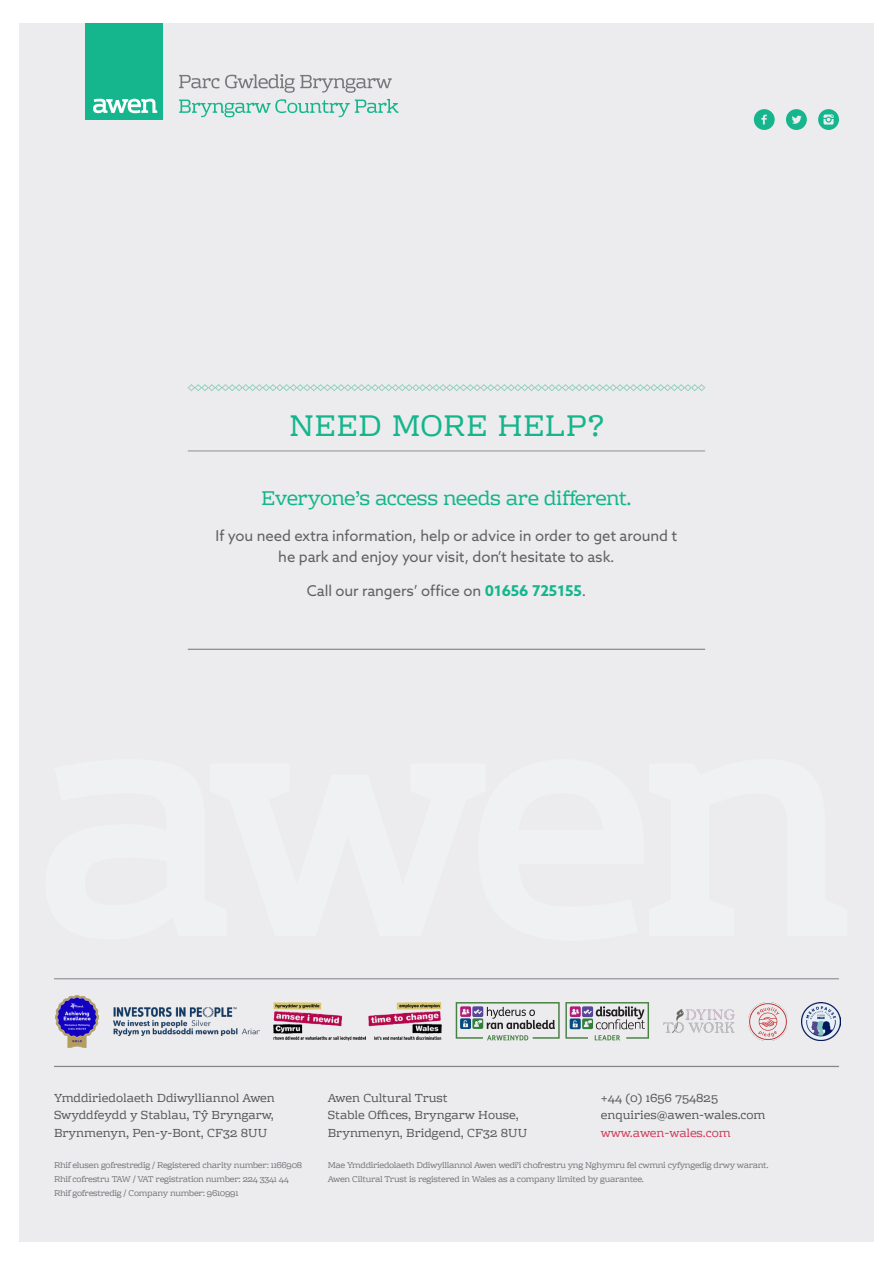
<style>
.page{position:relative;width:893px;height:1263px;background:#fff}
.page>*{position:absolute;margin:0;border:0;box-sizing:border-box;transform-origin:0 0}
.Heading__Divider{font:30.75px "Rhodium Libre";letter-spacing:.015em;color:#15b68d}
.Descriptor{font:20.4px "Rhodium Libre";letter-spacing:-.025em;color:#15b68d}
.Opening_Paragraph{font:14.85px/21px "Azo Sans";letter-spacing:-.005em;color:#616161;text-align:center}
.t1{font:12px "Rhodium Libre";color:#57585a}
.t2{font:12px "Rhodium Libre";color:#cf3e5d}
.t3{font:8.7px "Rhodium Libre";letter-spacing:-.03em;color:#76787b}
.s1{font-weight:700;color:#15b68d}
</style>
<div class="page">
<div style="left:19px;top:23px;width:855px;height:1219px;background:#ececee"></div>
<svg style="left:818px;top:109px;width:21px;height:21px"></svg>
<svg style="left:786px;top:109px;width:21px;height:21px"></svg>
<svg style="left:754px;top:109px;width:21px;height:21px"></svg>
<hr style="left:54px;top:1066px;width:785px;height:1px;background:#808285">
<hr style="left:54px;top:978px;width:785px;height:1px;background:#808285">
<img style="left:802px;top:1002px;width:38px;height:38px">
<img style="left:749px;top:1002px;width:38px;height:38px">
<svg style="left:456px;top:1002px;width:193px;height:38px"></svg>
<img style="left:113px;top:1007px;width:146px;height:28px">
<img style="left:274px;top:1002px;width:92px;height:38px">
<img style="left:368px;top:1002px;width:73px;height:37px">
<img style="left:55px;top:995px;width:44px;height:52px">
<img style="left:664px;top:1009px;width:70px;height:24px">
<div style="left:86px;top:23px;width:77px;height:97px;background:#15b68d"></div>
<svg style="left:93px;top:99px;width:64px;height:14px"></svg>
<svg style="left:179px;top:74px;width:213px;height:19px"></svg>
<svg style="left:179px;top:99px;width:219px;height:18px"></svg>
<svg style="left:187px;top:384px;width:519px;height:7px"></svg>
<hr style="left:188px;top:451px;width:517px;height:1px;background:#928f8f">
<hr style="left:188px;top:649px;width:517px;height:1px;background:#737171">
<p class="Heading__Divider" style="left:289px;top:407px;width:316px">NEED MORE HELP?</p>
<p class="Descriptor" style="left:261px;top:486px;width:372px">Everyone’s access needs are different.</p>
<p class="Opening_Paragraph" style="left:216px;top:525px;width:463px">If you need extra information, help or advice in order to get around t he park and enjoy your visit, don’t hesitate to ask.</p>
<p class="Opening_Paragraph" style="left:307px;top:580px;width:281px">Call our rangers’ office on <span class="s1">01656 725155</span>.</p>
<p class="t1" style="left:54px;top:1091px;width:222px">Ymddiriedolaeth Ddiwylliannol Awen</p>
<p class="t1" style="left:54px;top:1108px;width:221px">Swyddfeydd y Stablau, Ty Bryngarw,</p>
<p class="t1" style="left:54px;top:1125px;width:215px">Brynmenyn, Pen-y-Bont, CF32 8UU</p>
<p class="t3" style="left:54px;top:1160px;width:250px">Rhif elusen gofrestredig / Registered charity number: 1166908</p>
<p class="t3" style="left:54px;top:1174px;width:236px">Rhif cofrestru TAW / VAT registration number: 224 3341 44</p>
<p class="t3" style="left:54px;top:1188px;width:186px">Rhif gofrestredig / Company number: 9610991</p>
<p class="t1" style="left:328px;top:1091px;width:122px">Awen Cultural Trust</p>
<p class="t1" style="left:328px;top:1108px;width:193px">Stable Offices, Bryngarw House,</p>
<p class="t1" style="left:328px;top:1125px;width:201px">Brynmenyn, Bridgend, CF32 8UU</p>
<p class="t1" style="left:601px;top:1091px;width:119px">+44 (0) 1656 754825</p>
<p class="t1" style="left:601px;top:1108px;width:166px">enquiries@awen-wales.com</p>
<p class="t2" style="left:601px;top:1125px;width:131px">www.awen-wales.com</p>
<p class="t3" style="left:328px;top:1160px;width:442px">Mae Ymddiriedolaeth Ddiwylliannol Awen wedi’i chofrestru yng Nghymru fel cwmni cyfyngedig drwy warant.</p>
<p class="t3" style="left:328px;top:1174px;width:318px">Awen Ciltural Trust is registered in Wales as a company limited by guarantee.</p>
</div>
